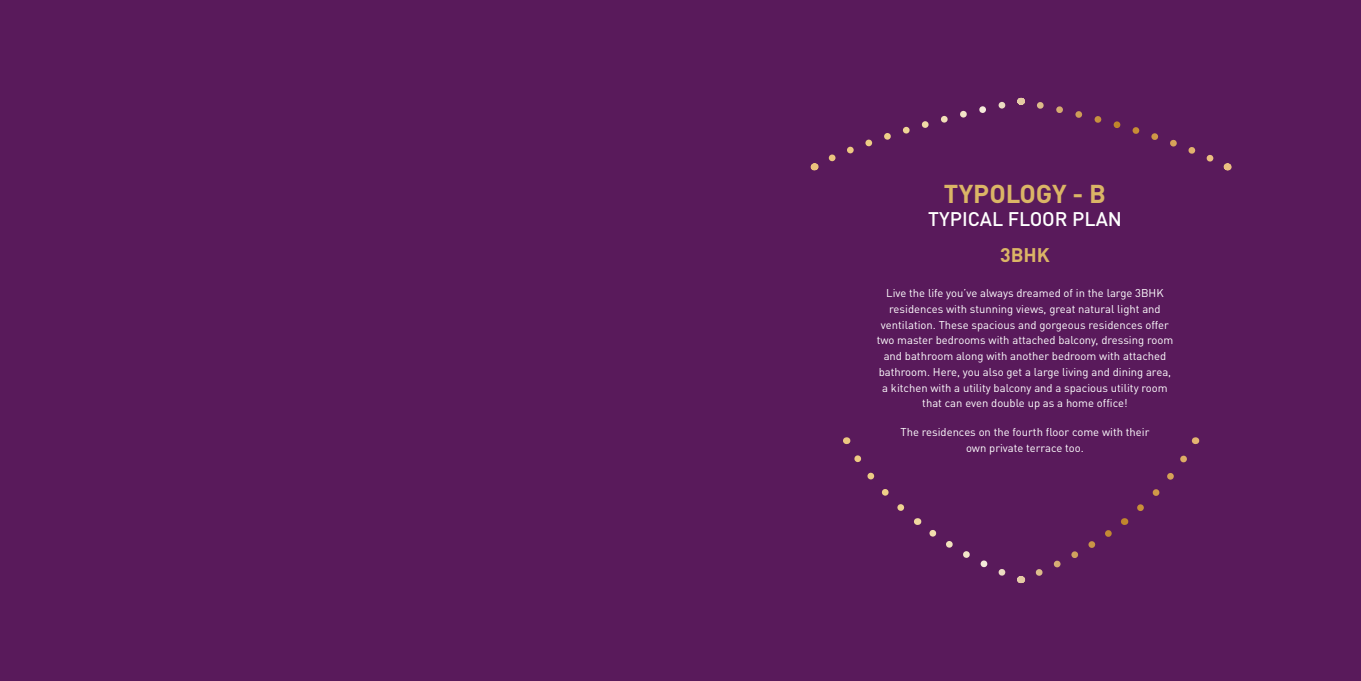
<style>
.page{position:relative;width:1361px;height:681px;background:#fff}
.page>*{position:absolute;margin:0;border:0;box-sizing:border-box;transform-origin:0 0}
.t1{font:700 25.5px "DIN Pro";color:#dbb566}
.t2{font:500 19.5px "DIN Pro";color:#fff}
.t3{font:700 19.5px "DIN Pro";color:#dbb566}
.t4{font:11.25px/15.8px "DIN Pro";color:#fff;text-align:center}
</style>
<div class="page">
<div style="left:0;top:0;width:1361px;height:680px;background:#591a5b"></div>
<svg style="left:1020px;top:437px;width:176px;height:147px"></svg>
<svg style="left:843px;top:437px;width:163px;height:139px"></svg>
<svg style="left:828px;top:97px;width:194px;height:65px"></svg>
<svg style="left:1037px;top:102px;width:191px;height:69px"></svg>
<h1 class="t1" style="left:944px;top:173px;width:164px">TYPOLOGY - B</h1>
<h2 class="t2" style="left:928px;top:203px;width:195px">TYPICAL FLOOR PLAN</h2>
<h2 class="t3" style="left:1000px;top:238px;width:51px">3BHK</h2>
<p class="t4" style="left:877px;top:284px;width:298px">Live the life you’ve always dreamed of in the large 3BHK residences with stunning views, great natural light and ventilation. These spacious and gorgeous residences offer two master bedrooms with attached balcony, dressing room and bathroom along with another bedroom with attached bathroom. Here, you also get a large living and dining area, a kitchen with a utility balcony and a spacious utility room that can even double up as a home office!</p>
<p class="t4" style="left:900px;top:423px;width:250px">The residences on the fourth floor come with their own private terrace too.</p>
</div>
